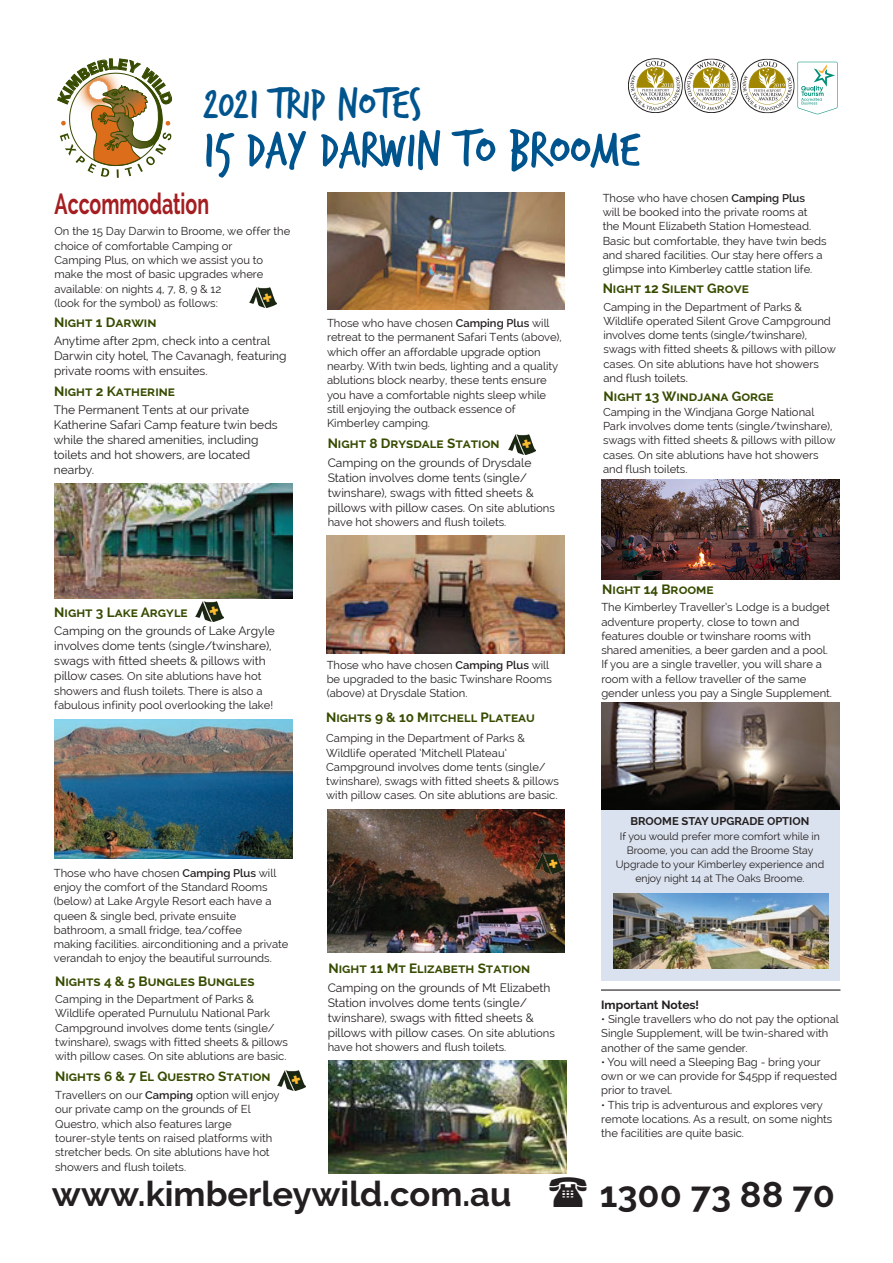
<style>
.page{position:relative;width:893px;height:1263px;background:#fff}
.page>*{position:absolute;margin:0;border:0;box-sizing:border-box;transform-origin:0 0}
.t1{font:54px "Trash Hand";color:#00548e}
.t2{font:45px "Trash Hand";color:#00548e}
.t3{font:700 36px "Raleway";color:#231f20}
.t4{font:700 34.5px "Raleway";color:#231f20}
.t5{font:700 29.25px "Raleway";color:#a41d20;scale:.67 1}
.t6{font:700 13.5px "Raleway";color:#374b00}
.t7{font:12px/15px "Raleway";color:#231f20}
.t8{font:700 12px "Raleway";color:#231f20}
.t9{font:11.25px/14.2px "Raleway";color:#231f20}
.t10{font:700 11.25px "Raleway";color:#231f20}
.t11{font:10.5px/14.2px "Raleway";color:#231f20;text-align:center}
.s1{font-size:12px}
.s2{font-weight:600}
.s3{font-size:11.25px}
</style>
<div class="page">
<svg style="left:628px;top:58px;width:210px;height:56px"></svg>
<img style="left:601px;top:479px;width:239px;height:100px">
<img style="left:55px;top:483px;width:238px;height:116px">
<img style="left:327px;top:192px;width:238px;height:117px">
<img style="left:249px;top:288px;width:27px;height:20px">
<img style="left:54px;top:720px;width:239px;height:138px">
<img style="left:196px;top:601px;width:27px;height:20px">
<img style="left:327px;top:809px;width:238px;height:143px">
<img style="left:328px;top:1060px;width:239px;height:113px">
<img style="left:535px;top:854px;width:27px;height:20px">
<img style="left:508px;top:434px;width:28px;height:20px">
<img style="left:327px;top:535px;width:238px;height:118px">
<hr style="left:601px;top:989px;width:239px;height:1px;background:#231f20">
<div style="left:601px;top:797px;width:239px;height:183px;background:#dbe2ef"></div>
<img style="left:613px;top:893px;width:215px;height:76px">
<img style="left:278px;top:1070px;width:27px;height:20px">
<img style="left:601px;top:702px;width:238px;height:107px">
<svg style="left:262px;top:292px;width:10px;height:10px"></svg>
<svg style="left:209px;top:606px;width:10px;height:10px"></svg>
<svg style="left:548px;top:858px;width:10px;height:10px"></svg>
<svg style="left:522px;top:439px;width:10px;height:10px"></svg>
<svg style="left:291px;top:1075px;width:10px;height:10px"></svg>
<svg style="left:57px;top:59px;width:116px;height:119px"></svg>
<h2 class="t2" style="left:203px;top:82px;width:219px">2021 TRIP NOTES</h2>
<h1 class="t1" style="left:203px;top:123px;width:438px">15 DAY DARWIN TO BROOME</h1>
<h3 class="t5" style="left:55px;top:187px;width:232px">Accommodation</h3>
<p class="t9" style="left:55px;top:224px;width:237px">On the 15 Day Darwin to Broome, we offer the choice of comfortable Camping or<br>Camping Plus, on which we assist you to make the most of basic upgrades where available: on nights 4, 7, 8, 9 &amp; 12<br>(look for the symbol) as follows:</p>
<p class="t6" style="left:54px;top:315px;width:104px">Night 1 Darwin</p>
<p class="t7" style="left:54px;top:333px;width:234px">Anytime after 2pm, check into a central<br>Darwin city hotel, The Cavanagh, featuring private rooms with ensuites.</p>
<p class="t6" style="left:54px;top:384px;width:122px">Night 2 Katherine</p>
<p class="t7" style="left:54px;top:402px;width:225px">The Permanent Tents at our private<br>Katherine Safari Camp feature twin beds while the shared amenities, including toilets and hot showers, are located nearby.</p>
<p class="t6" style="left:54px;top:604px;width:135px">Night 3 Lake Argyle</p>
<p class="t7" style="left:54px;top:623px;width:222px">Camping on the grounds of Lake Argyle involves dome tents (single/twinshare), swags with fitted sheets &amp; pillows with</p>
<p class="t9" style="left:54px;top:669px;width:220px"><span class="s1">pillow cases.</span> On site ablutions have hot showers and flush toilets. There is also a fabulous infinity pool overlooking the lake!</p>
<p class="t9" style="left:54px;top:866px;width:236px">Those who have chosen <span class="s2">Camping Plus</span> will enjoy the comfort of the Standard Rooms (below) at Lake Argyle Resort each have a queen &amp; single bed, private ensuite bathroom, a small fridge, tea/coffee<br>making facilities. airconditioning and a private verandah to enjoy the beautiful surrounds.</p>
<p class="t6" style="left:55px;top:973px;width:201px">Nights 4 &amp; 5 Bungles Bungles</p>
<p class="t9" style="left:55px;top:992px;width:234px">Camping in the Department of Parks &amp; Wildlife operated Purnululu National Park Campground involves dome tents (single/ twinshare), swags with fitted sheets &amp; pillows with pillow cases. On site ablutions are basic.</p>
<p class="t6" style="left:55px;top:1068px;width:217px">Nights 6 &amp; 7 El Questro Station</p>
<p class="t9" style="left:55px;top:1088px;width:226px">Travellers on our <span class="s2">Camping</span> option will enjoy our private camp on the grounds of El Questro, which also features large tourer-style tents on raised platforms with stretcher beds. On site ablutions have hot showers and flush toilets.</p>
<p class="t9" style="left:327px;top:316px;width:236px">Those who have chosen <span class="s2">Camping Plus</span> will retreat to the permanent Safari Tents (above), which offer an affordable upgrade option nearby. With twin beds, lighting and a quality ablutions block nearby, these tents ensure you have a comfortable nights sleep while still enjoying the outback essence of Kimberley camping.</p>
<p class="t6" style="left:328px;top:435px;width:173px">Night 8 Drysdale Station</p>
<p class="t7" style="left:328px;top:455px;width:229px">Camping on the grounds of Drysdale Station involves dome tents (single/ twinshare), swags with fitted sheets &amp; pillows with pillow cases. <span class="s3">On site ablutions</span></p>
<p class="t9" style="left:328px;top:515px;width:180px">have hot showers and flush toilets.</p>
<p class="t9" style="left:327px;top:658px;width:227px">Those who have chosen <span class="s2">Camping Plus</span> will be upgraded to the basic Twinshare Rooms (above) at Drysdale Station.</p>
<p class="t6" style="left:326px;top:710px;width:210px">Nights 9 &amp; 10 Mitchell Plateau</p>
<p class="t9" style="left:326px;top:731px;width:234px">Camping in the Department of Parks &amp; Wildlife operated ‘Mitchell Plateau’ Campground involves dome tents (single/ twinshare), swags with fitted sheets &amp; pillows with pillow cases. On site ablutions are basic.</p>
<p class="t6" style="left:328px;top:961px;width:203px">Night 11 Mt Elizabeth Station</p>
<p class="t7" style="left:328px;top:980px;width:229px">Camping on the grounds of Mt Elizabeth Station involves dome tents (single/ twinshare), swags with fitted sheets &amp; pillows with pillow cases. <span class="s3">On site ablutions</span></p>
<p class="t9" style="left:328px;top:1040px;width:180px">have hot showers and flush toilets.</p>
<p class="t9" style="left:603px;top:191px;width:225px">Those who have chosen <span class="s2">Camping Plus<br></span>will be booked into the private rooms at the Mount Elizabeth Station Homestead.<br>Basic but comfortable, they have twin beds and shared facilities. Our stay here offers a glimpse into Kimberley cattle station life.</p>
<p class="t6" style="left:603px;top:280px;width:148px">Night 12 Silent Grove</p>
<p class="t9" style="left:603px;top:299px;width:234px">Camping in the Department of Parks &amp; Wildlife operated Silent Grove Campground involves dome tents (single/twinshare), swags with fitted sheets &amp; pillows with pillow cases. On site ablutions have hot showers and flush toilets.</p>
<p class="t6" style="left:604px;top:389px;width:172px">Night 13 Windjana Gorge</p>
<p class="t9" style="left:603px;top:405px;width:234px">Camping in the Windjana Gorge National Park involves dome tents (single/twinshare), swags with fitted sheets &amp; pillows with pillow cases. On site ablutions have hot showers and flush toilets.</p>
<p class="t6" style="left:602px;top:581px;width:113px">Night 14 Broome</p>
<p class="t9" style="left:601px;top:600px;width:232px">The Kimberley Traveller’s Lodge is a budget adventure property, close to town and features double or twinshare rooms with shared amenities, a beer garden and a pool.<br>If you are a single traveller, you will share a room with a fellow traveller of the same gender unless you pay a Single Supplement.</p>
<p class="t10" style="left:630px;top:815px;width:180px">BROOME STAY UPGRADE OPTION</p>
<p class="t11" style="left:616px;top:829px;width:210px">If you would prefer more comfort while in Broome, you can add the Broome Stay Upgrade to your Kimberley experience and enjoy night 14 at The Oaks Broome.</p>
<p class="t8" style="left:601px;top:998px;width:99px">Important Notes!</p>
<p class="t9" style="left:601px;top:1012px;width:239px">• Single travellers who do not pay the optional<br>Single Supplement, will be twin-shared with another of the same gender.</p>
<p class="t9" style="left:601px;top:1055px;width:237px">• You will need a Sleeping Bag - bring your own or we can provide for $45pp if requested prior to travel.</p>
<p class="t9" style="left:601px;top:1097px;width:233px">• This trip is adventurous and explores very remote locations. As a result, on some nights the facilities are quite basic.</p>
<h3 class="t4" style="left:52px;top:1174px;width:461px">www.kimberleywild.com.au</h3>
<h3 class="t3" style="left:600px;top:1174px;width:237px">1300 73 88 70</h3>
</div>
